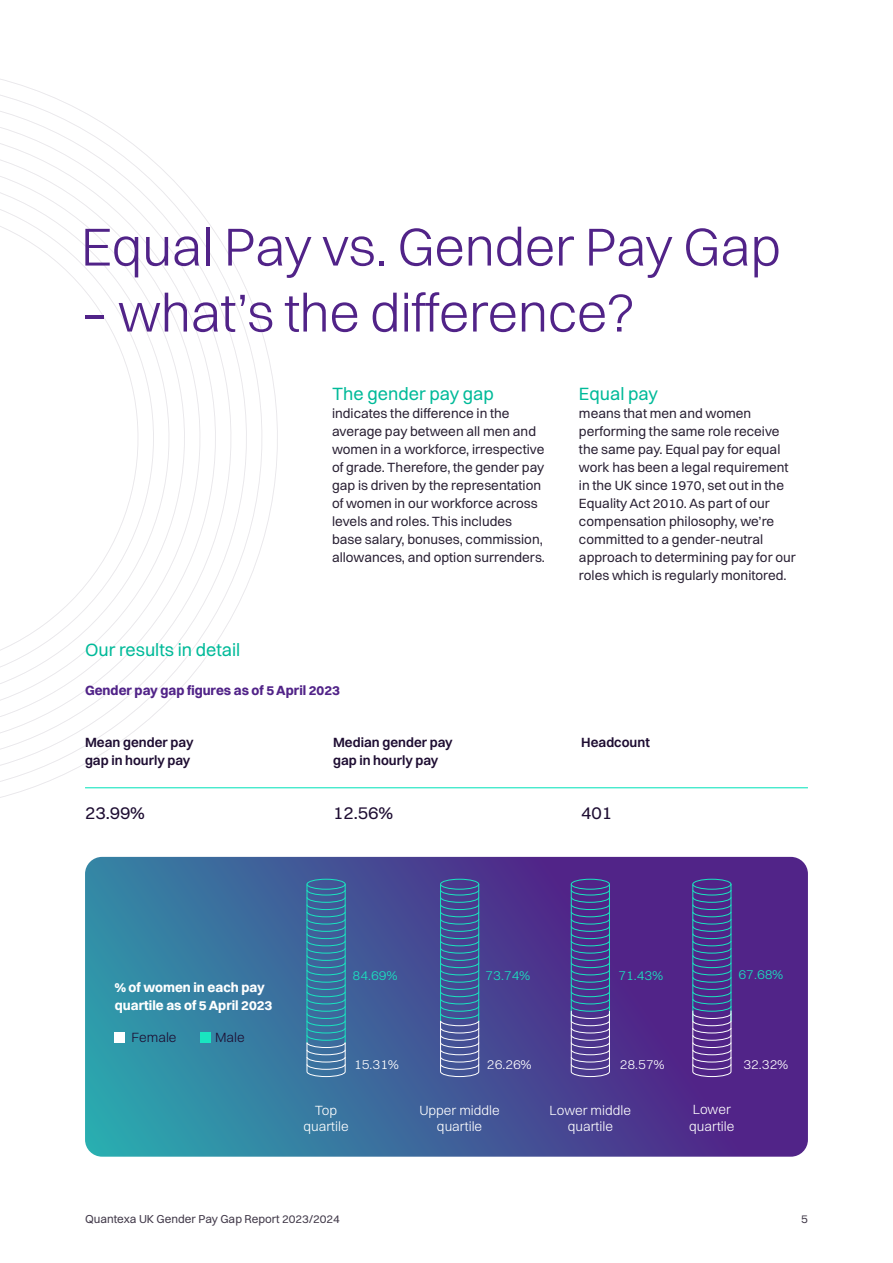
<style>
.page{position:relative;width:893px;height:1263px;background:#fff}
.page>*{position:absolute;margin:0;border:0;box-sizing:border-box;transform-origin:0 0}
.t1{font:300 54px "Switzer";letter-spacing:-.01em;color:#512388}
.t2{font:18px "Switzer";color:#00ba99}
.t3{font:18px "Switzer";color:#1e0d32}
.t4{font:13.5px/18px "Switzer";color:#292033}
.t5{font:300 13.5px/16.2px "Switzer";color:#fff;text-align:center}
.t6{font:600 13.5px/18px "Switzer";color:#1e0d32}
.t7{font:700 13.5px/18px "Switzer";color:#fff}
.t8{font:700 13.5px "Switzer";color:#512388}
.t9{font:300 13.5px "Switzer";color:#19e5c0}
.t10{font:300 13.5px "Switzer";color:#1e0d32}
.t11{font:11.7px "Switzer";color:#413949}
</style>
<div class="page">
<svg style="left:85px;top:857px;width:723px;height:300px;background:#425696"></svg>
<svg style="left:0;top:79px;width:309px;height:719px"></svg>
<hr style="left:85px;top:787px;width:723px;height:1px;background:#19e5c0">
<div style="left:115px;top:1032px;width:10px;height:10px;background:#fff"></div>
<div style="left:307px;top:879px;width:39px;height:10px;border:1px solid #19e5c0;border-radius:50%"></div>
<hr style="left:307px;top:884px;width:1px;height:159px;background:#19e5c0">
<hr style="left:345px;top:884px;width:1px;height:158px;background:#19e5c0">
<svg style="left:306px;top:889px;width:40px;height:188px;background:#3e7ca3"></svg>
<div style="left:440px;top:879px;width:39px;height:10px;border:1px solid #19e5c0;border-radius:50%"></div>
<hr style="left:440px;top:884px;width:1px;height:137px;background:#19e5c0">
<hr style="left:478px;top:884px;width:1px;height:137px;background:#19e5c0">
<svg style="left:440px;top:889px;width:39px;height:188px;background:#4a659e"></svg>
<div style="left:571px;top:879px;width:39px;height:10px;border:1px solid #19e5c0;border-radius:50%"></div>
<hr style="left:571px;top:884px;width:1px;height:137px;background:#19e5c0">
<hr style="left:609px;top:884px;width:1px;height:137px;background:#19e5c0">
<svg style="left:570px;top:889px;width:40px;height:188px;background:#525098"></svg>
<div style="left:200px;top:1032px;width:10px;height:11px;background:#19e5c0"></div>
<div style="left:692px;top:879px;width:39px;height:10px;border:1px solid #19e5c0;border-radius:50%"></div>
<hr style="left:692px;top:884px;width:1px;height:137px;background:#19e5c0">
<hr style="left:731px;top:884px;width:1px;height:137px;background:#19e5c0">
<svg style="left:692px;top:889px;width:40px;height:188px;background:#544996"></svg>
<h1 class="t1" style="left:81px;top:214px;width:702px">Equal Pay vs. Gender Pay Gap</h1>
<h1 class="t1" style="left:81px;top:280px;width:555px">– what’s the difference?</h1>
<h2 class="t2" style="left:332px;top:383px;width:163px">The gender pay gap</h2>
<p class="t4" style="left:332px;top:404px;width:215px">indicates the difference in the average pay between all men and women in a workforce, irrespective of grade. Therefore, the gender pay gap is driven by the representation of women in our workforce across levels and roles. This includes base salary, bonuses, commission, allowances, and option surrenders.</p>
<h2 class="t2" style="left:85px;top:638px;width:157px">Our results in detail</h2>
<p class="t8" style="left:85px;top:681px;width:256px">Gender pay gap figures as of 5 April 2023</p>
<p class="t6" style="left:85px;top:733px;width:110px">Mean gender pay gap in hourly pay</p>
<h2 class="t3" style="left:85px;top:802px;width:61px">23.99%</h2>
<p class="t6" style="left:333px;top:733px;width:121px">Median gender pay gap in hourly pay</p>
<h2 class="t3" style="left:333px;top:802px;width:61px">12.56%</h2>
<h2 class="t2" style="left:579px;top:383px;width:81px">Equal pay</h2>
<p class="t4" style="left:579px;top:404px;width:218px">means that men and women performing the same role receive the same pay. Equal pay for equal work has been a legal requirement in the UK since 1970, set out in the<br>Equality Act 2010. As part of our compensation philosophy, we’re committed to a gender-neutral approach to determining pay for our roles which is regularly monitored.</p>
<p class="t6" style="left:581px;top:733px;width:70px">Headcount</p>
<h2 class="t3" style="left:581px;top:802px;width:33px">401</h2>
<p class="t7" style="left:115px;top:978px;width:159px">% of women in each pay quartile as of 5 April 2023</p>
<p class="t10" style="left:132px;top:1029px;width:47px">Female</p>
<p class="t10" style="left:215px;top:1029px;width:31px">Male</p>
<p class="t9" style="left:353px;top:967px;width:46px">84.69%</p>
<p class="t5" style="left:354px;top:1056px;width:46px">15.31%</p>
<p class="t9" style="left:485px;top:967px;width:46px">73.74%</p>
<p class="t5" style="left:487px;top:1056px;width:46px">26.26%</p>
<p class="t9" style="left:618px;top:967px;width:46px">71.43%</p>
<p class="t5" style="left:620px;top:1056px;width:46px">28.57%</p>
<p class="t9" style="left:738px;top:967px;width:46px">67.68%</p>
<p class="t5" style="left:743px;top:1056px;width:46px">32.32%</p>
<p class="t5" style="left:303px;top:1102px;width:47px">Top quartile</p>
<p class="t5" style="left:419px;top:1102px;width:82px">Upper middle quartile</p>
<p class="t5" style="left:550px;top:1102px;width:83px">Lower middle quartile</p>
<p class="t5" style="left:689px;top:1101px;width:47px;text-align:left">Lower quartile</p>
<p class="t11" style="left:85px;top:1212px;width:256px">Quantexa UK Gender Pay Gap Report 2023/2024</p>
<p class="t11" style="left:801px;top:1212px;width:8px">5</p>
</div>
